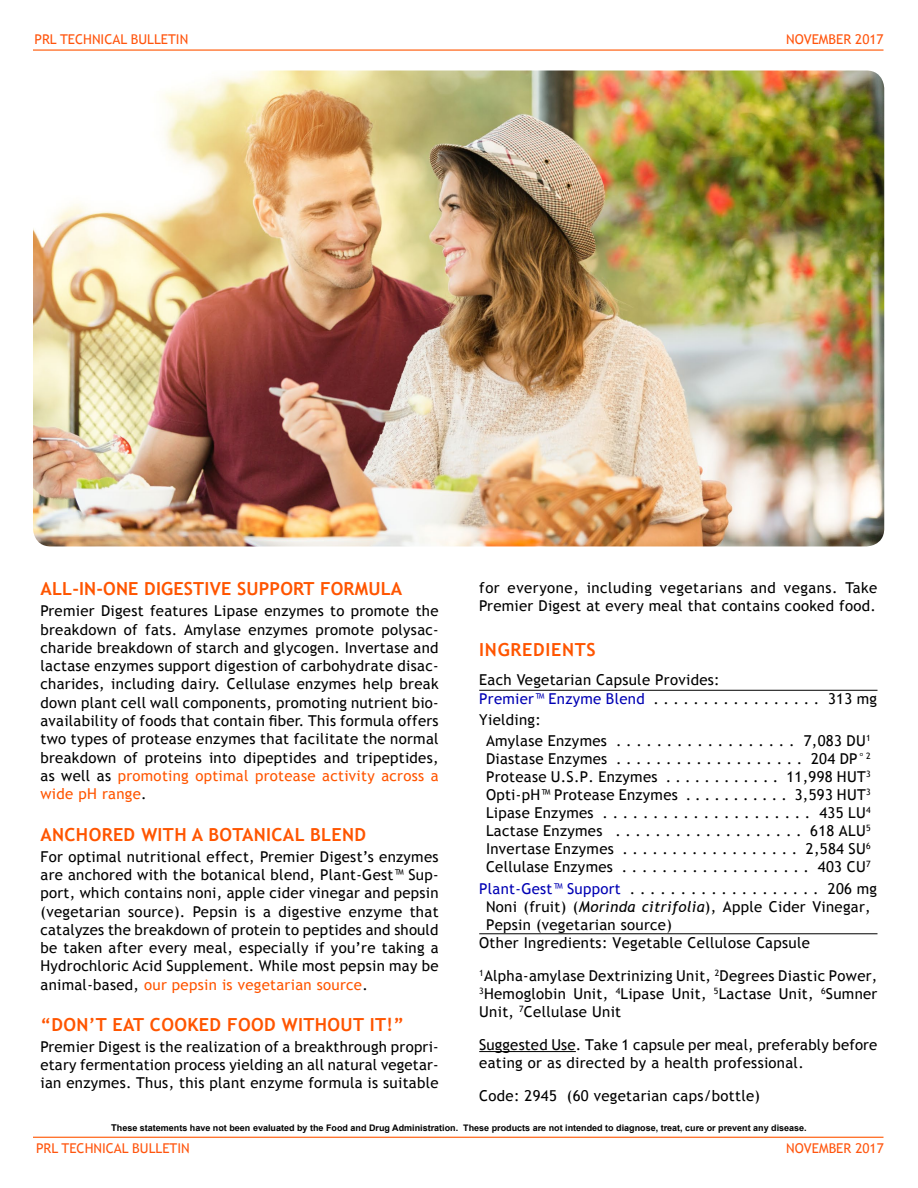
<style>
.page{position:relative;width:918px;height:1188px;background:#fff}
.page>*{position:absolute;margin:0;border:0;box-sizing:border-box;transform-origin:0 0}
.t1{font:700 18px "Trebuchet MS";letter-spacing:.02em;color:#f50}
.t2{font:700 18px "Trebuchet MS";letter-spacing:.04em;color:#f50}
.t3{font:15px/18.3px "Trebuchet MS";letter-spacing:.02em;color:#000;text-align:justify}
.t4{font:13.5px "Trebuchet MS";color:#ff550e}
.t5{font:700 9px "Arial";color:#000}
.s1{color:#f50}
.s2{color:#0000b4}
.s3{font-style:italic}
.s4{font-size:9.3px}
</style>
<div class="page">
<hr style="left:479px;top:690px;width:399px;height:1px;background:#000">
<hr style="left:479px;top:933px;width:399px;height:1px;background:#000">
<hr style="left:479px;top:1051px;width:97px;height:1px;background:#000">
<img style="left:33px;top:70px;width:851px;height:476px">
<hr style="left:33px;top:50px;width:851px;height:1px;background:#f50">
<hr style="left:33px;top:1137px;width:851px;height:1px;background:#f50">
<p class="t4" style="left:34px;top:31px;width:155px">PRL TECHNICAL BULLETIN</p>
<p class="t4" style="left:786px;top:31px;width:99px">NOVEMBER 2017</p>
<p class="t1" style="left:40px;top:578px;width:363px">ALL-IN-ONE DIGESTIVE SUPPORT FORMULA</p>
<p class="t3" style="left:40px;top:602px;width:400px">Premier Digest features Lipase enzymes to promote the breakdown of fats. Amylase enzymes promote polysac&shy;charide breakdown of starch and glycogen. Invertase and lactase enzymes support digestion of carbohydrate disac&shy;charides, including dairy. Cellulase enzymes help break down plant cell wall components, promoting nutrient bio&shy;availability of foods that contain fiber. This formula offers two types of protease enzymes that facilitate the normal breakdown of proteins into dipeptides and tripeptides, as well as <span class="s1">promoting optimal protease activity across a wide pH range</span>.</p>
<p class="t1" style="left:40px;top:823px;width:327px">ANCHORED WITH A BOTANICAL BLEND</p>
<p class="t3" style="left:40px;top:847px;width:400px">For optimal nutritional effect, Premier Digest’s enzymes are anchored with the botanical blend, Plant-Gest™ Sup&shy;port, which contains noni, apple cider vinegar and pepsin (vegetarian source). Pepsin is a digestive enzyme that catalyzes the breakdown of protein to peptides and should be taken after every meal, especially if you’re taking a Hydrochloric Acid Supplement. While most pepsin may be animal-based, <span class="s1">our pepsin is vegetarian source</span>.</p>
<p class="t1" style="left:40px;top:1014px;width:365px">“DON’T EAT COOKED FOOD WITHOUT IT!”</p>
<p class="t3" style="left:40px;top:1038px;width:400px">Premier Digest is the realization of a breakthrough propri&shy;etary fermentation process yielding an all natural vegetar&shy;ian enzymes. Thus, this plant enzyme formula is suitable</p>
<p class="t3" style="left:479px;top:579px;width:400px">for everyone, including vegetarians and vegans. Take<br>Premier Digest at every meal that contains cooked food.</p>
<p class="t2" style="left:479px;top:638px;width:118px">INGREDIENTS</p>
<p class="t3" style="left:479px;top:671px;width:399px;line-height:18.8px">Each Vegetarian Capsule Provides:<br><span class="s2">Premier™ Enzyme Blend</span> . . . . . . . . . . . . . . . . . 313 mg</p>
<p class="t3" style="left:486px;top:709px;width:386px;line-height:21px;text-indent:-7px">Yielding:<br>Amylase Enzymes . . . . . . . . . . . . . . . . . . 7,083 DU<sup>1</sup></p>
<p class="t3" style="left:486px;top:750px;width:386px">Diastase Enzymes . . . . . . . . . . . . . . . . . . . 204 DP°<sup>2<br></sup>Protease U.S.P. Enzymes . . . . . . . . . . . . 11,998 HUT<sup>3<br></sup>Opti-pH™ Protease Enzymes . . . . . . . . . . . 3,593 HUT<sup>3<br></sup>Lipase Enzymes . . . . . . . . . . . . . . . . . . . . . 435 LU<sup>4<br></sup>Lactase Enzymes . . . . . . . . . . . . . . . . . . . 618 ALU<sup>5<br></sup>Invertase Enzymes . . . . . . . . . . . . . . . . . . 2,584 SU<sup>6<br></sup>Cellulase Enzymes . . . . . . . . . . . . . . . . . . . 403 CU<sup>7</sup></p>
<p class="t3" style="left:479px;top:880px;width:399px"><span class="s2">Plant-Gest™ Support</span> . . . . . . . . . . . . . . . . . . . 206 mg</p>
<p class="t3" style="left:486px;top:898px;width:386px">Noni (fruit) (<span class="s3">Morinda citrifolia</span>), Apple Cider Vinegar,</p>
<p class="t3" style="left:486px;top:916px;width:187px">Pepsin (vegetarian source)</p>
<p class="t3" style="left:479px;top:933px;width:332px">Other Ingredients: Vegetable Cellulose Capsule</p>
<p class="t3" style="left:479px;top:967px;width:400px"><sup>1</sup>Alpha-amylase Dextrinizing Unit, <sup>2</sup>Degrees Diastic Power, <sup>3</sup>Hemoglobin Unit, <sup>4</sup>Lipase Unit, <sup>5</sup>Lactase Unit, <sup>6</sup>Sumner Unit, <sup>7</sup>Cellulase Unit</p>
<p class="t3" style="left:479px;top:1036px;width:400px">Suggested Use. Take 1 capsule per meal, preferably before eating or as directed by a health professional.</p>
<p class="t3" style="left:479px;top:1086px;width:282px">Code: 2945 (60 vegetarian caps/bottle)</p>
<p class="t5" style="left:111px;top:1122px;width:697px"><span class="s4">T</span>hese statements have not been evaluated by the Food and Drug Administration. These products are not intended to diagnose, treat, cure or prevent any disease.</p>
<p class="t4" style="left:36px;top:1140px;width:155px">PRL TECHNICAL BULLETIN</p>
<p class="t4" style="left:786px;top:1140px;width:99px">NOVEMBER 2017</p>
</div>
